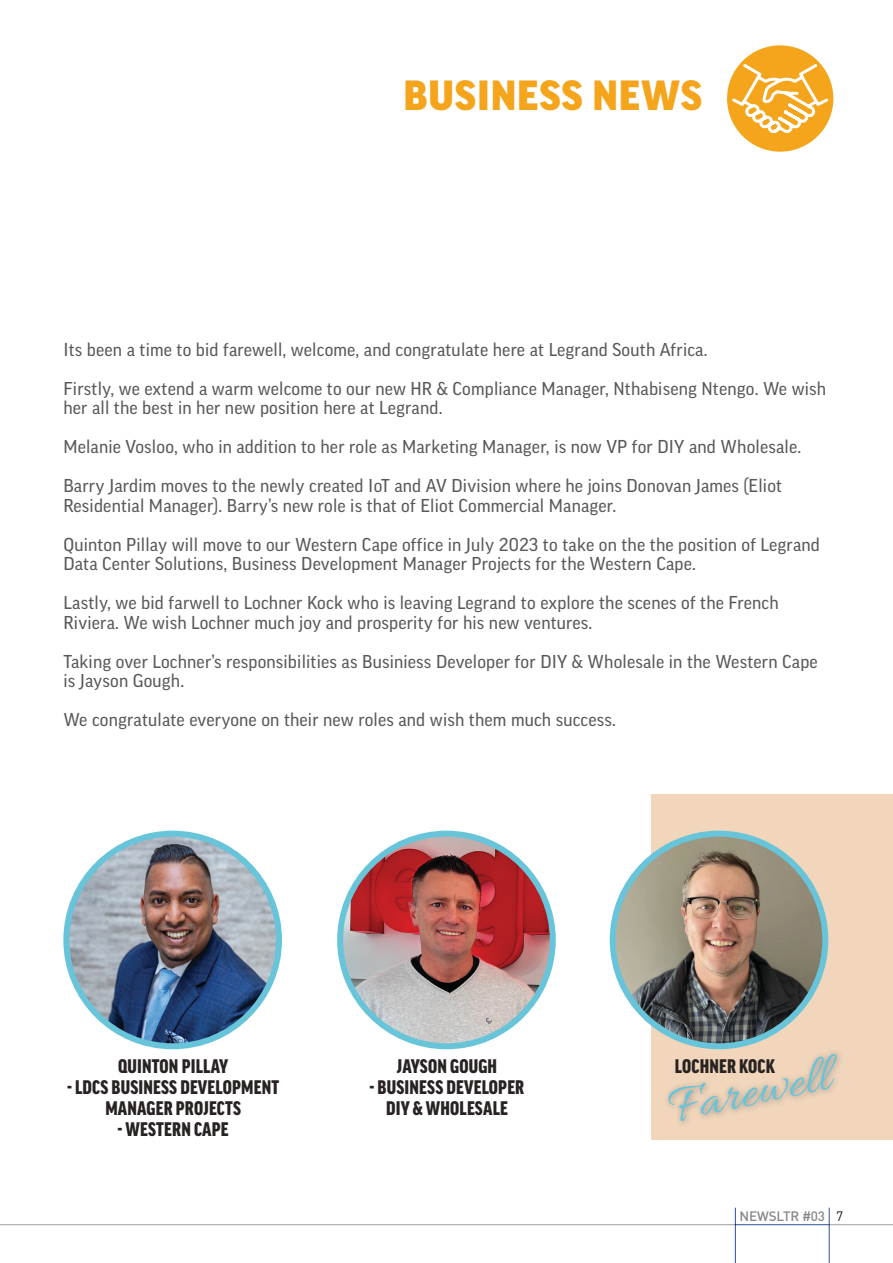
<style>
.page{position:relative;width:893px;height:1263px;background:#fff}
.page>*{position:absolute;margin:0;border:0;box-sizing:border-box;transform-origin:0 0}
.Link_to_product_web{font:54px "Allura";color:#68c4d9}
.Link_to_product_web-2{font:900 45px "Good Headline Pro";letter-spacing:.02em;color:#f5a51c}
.t1{font:900 condensed 21px/21px "Good Headline Pro";letter-spacing:.01em;color:#282222;text-align:center}
.Link_to_product_web-3{font:18px/19.5px "Good Pro News";letter-spacing:.01em;color:#59595b}
.t2{font:500 13.5px "DIN Pro";letter-spacing:-.01em;color:#87888a}
.s1{font-weight:400;color:#1a171b}
</style>
<div class="page">
<hr style="left:0;top:1224px;width:735px;height:1px;background:#9c9e9f">
<hr style="left:735px;top:1224px;width:94px;height:1px;background:#2b5394">
<hr style="left:829px;top:1224px;width:64px;height:1px;background:#9c9e9f">
<hr style="left:735px;top:1208px;width:1px;height:55px;background:#2b5394">
<hr style="left:829px;top:1208px;width:1px;height:55px;background:#2b5394">
<div style="left:727px;top:45px;width:106px;height:107px;background:#f5a51c;border-radius:50%"></div>
<svg style="left:730px;top:61px;width:101px;height:80px"></svg>
<img style="left:66px;top:834px;width:213px;height:212px;border-radius:106px">
<div style="left:63px;top:831px;width:219px;height:218px;border:6px solid #68c4d9;border-radius:50%"></div>
<img style="left:340px;top:834px;width:213px;height:212px;border-radius:106px">
<div style="left:337px;top:831px;width:219px;height:218px;border:6px solid #68c4d9;border-radius:50%"></div>
<div style="left:651px;top:794px;width:242px;height:345px;background:#f1d6bb"></div>
<img style="left:613px;top:834px;width:212px;height:212px;border-radius:106px">
<div style="left:610px;top:831px;width:218px;height:218px;border:6px solid #68c4d9;border-radius:50%"></div>
<div style="left:663px;top:1048px;width:181px;height:80px;background:#707173;opacity:.75"></div>
<p class="Link_to_product_web-2" style="left:403px;top:75px;width:300px">BUSINESS NEWS</p>
<p class="Link_to_product_web-3" style="left:63px;top:340px;width:646px">Its been a time to bid farewell, welcome, and congratulate here at Legrand South Africa.</p>
<p class="Link_to_product_web-3" style="left:63px;top:379px;width:764px">Firstly, we extend a warm welcome to our new HR &amp; Compliance Manager, Nthabiseng Ntengo. We wish her all the best in her new position here at Legrand.</p>
<p class="Link_to_product_web-3" style="left:63px;top:437px;width:739px">Melanie Vosloo, who in addition to her role as Marketing Manager, is now VP for DIY and Wholesale.</p>
<p class="Link_to_product_web-3" style="left:63px;top:476px;width:720px">Barry Jardim moves to the newly created IoT and AV Division where he joins Donovan James (Eliot<br>Residential Manager). Barry’s new role is that of Eliot Commercial Manager.</p>
<p class="Link_to_product_web-3" style="left:63px;top:535px;width:758px">Quinton Pillay will move to our Western Cape office in July 2023 to take on the the position of Legrand<br>Data Center Solutions, Business Development Manager Projects for the Western Cape.</p>
<p class="Link_to_product_web-3" style="left:63px;top:593px;width:717px">Lastly, we bid farwell to Lochner Kock who is leaving Legrand to explore the scenes of the French<br>Riviera. We wish Lochner much joy and prosperity for his new ventures.</p>
<p class="Link_to_product_web-3" style="left:63px;top:652px;width:756px">Taking over Lochner’s responsibilities as Businiess Developer for DIY &amp; Wholesale in the Western Cape is Jayson Gough.</p>
<p class="Link_to_product_web-3" style="left:63px;top:710px;width:554px">We congratulate everyone on their new roles and wish them much success.</p>
<p class="t1" style="left:118px;top:1056px;width:111px">QUINTON PILLAY</p>
<p class="t1" style="left:67px;top:1077px;width:214px">- LDCS BUSINESS DEVELOPMENT<br>MANAGER PROJECTS</p>
<p class="t1" style="left:118px;top:1119px;width:113px">- WESTERN CAPE</p>
<p class="t1" style="left:397px;top:1056px;width:102px">JAYSON GOUGH</p>
<p class="t1" style="left:370px;top:1077px;width:156px">- BUSINESS DEVELOPER</p>
<p class="t1" style="left:386px;top:1098px;width:123px">DIY &amp; WHOLESALE</p>
<p class="Link_to_product_web" style="left:663px;top:1079px;width:165px;rotate:-12deg">Farewell</p>
<p class="t1" style="left:675px;top:1056px;width:102px">LOCHNER KOCK</p>
<p class="t2" style="left:739px;top:1205px;width:105px">NEWSLTR #03 <span class="s1">7</span></p>
</div>
